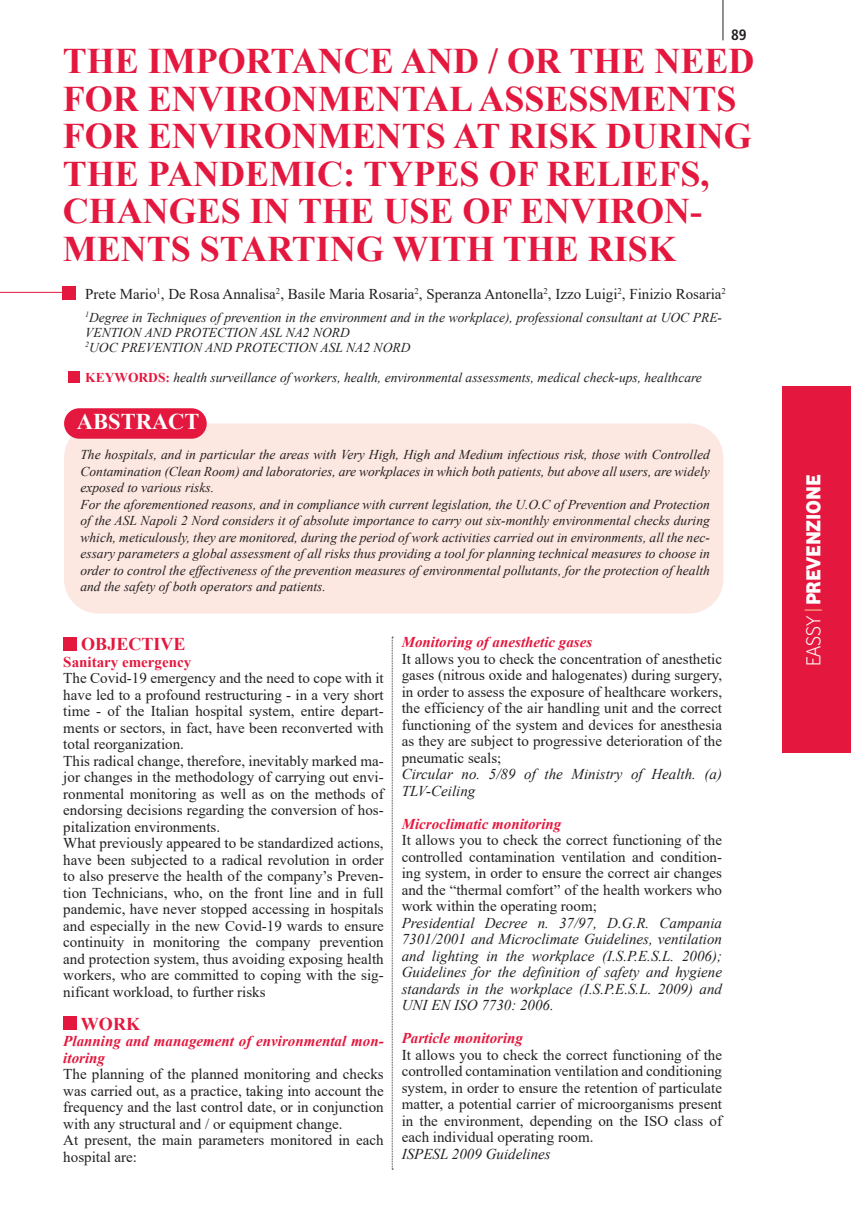
<style>
.page{position:relative;width:851px;height:1212px;background:#fff}
.page>*{position:absolute;margin:0;border:0;box-sizing:border-box;transform-origin:0 0}
.t1{font:700 36px/37.5px "Times New Roman";color:#e4183e}
.t2{font:700 22.5px "Times New Roman";color:#fff}
.t3{font:700 21px "Vodafone Lt";letter-spacing:-.01em;color:#fff}
.t4{font:700 18px "Times New Roman";color:#e4183e}
.t5{font:15px/16.5px "Times New Roman";color:#231f20;text-align:justify}
.t6{font:italic 15px/16.5px "Times New Roman";color:#231f20}
.t7{font:italic 700 15px/16.5px "Times New Roman";color:#e4183e}
.t8{font:700 15px "Times New Roman";color:#e4183e}
.t9{font:700 condensed 15px "Frutiger";color:#231f20}
.t10{font:italic 13.5px/16.5px "Times New Roman";color:#231f20}
.s1{font-weight:700;font-style:normal;color:#e4183e}
.s2{font-weight:400}
.s3{font-weight:400;color:#f8cd8c}
</style>
<div class="page">
<hr style="left:722px;top:0;width:1px;height:40px;background:#231f20">
<div style="left:782px;top:386px;width:68px;height:367px;background:#e4183e"></div>
<div style="left:64px;top:423px;width:659px;height:190px;background:#fce7e1;border-radius:34px"></div>
<div style="left:64px;top:408px;width:143px;height:31px;background:#e4183e;border-radius:15px"></div>
<hr style="left:0;top:292px;width:62px;height:1px;background:#e4183e">
<div style="left:62px;top:286px;width:13px;height:13px;background:#e4183e"></div>
<div style="left:68px;top:371px;width:11px;height:12px;background:#e4183e"></div>
<div style="left:63px;top:637px;width:14px;height:13px;background:#e4183e"></div>
<div style="left:63px;top:1016px;width:14px;height:14px;background:#e4183e"></div>
<svg style="left:392px;top:637px;width:1px;height:533px"></svg>
<p class="t9" style="left:731px;top:26px;width:17px">89</p>
<h1 class="t1" style="left:63px;top:41px;width:693px">THE IMPORTANCE AND / OR THE NEED<br>FOR ENVIRONMENTAL ASSESSMENTS<br>FOR ENVIRONMENTS AT RISK DURING<br>THE PANDEMIC: TYPES OF RELIEFS,<br>CHANGES IN THE USE OF ENVIRON-<br>MENTS STARTING WITH THE RISK</h1>
<p class="t5" style="left:85px;top:286px;width:642px">Prete Mario<sup>1</sup>, De Rosa Annalisa<sup>2</sup>, Basile Maria Rosaria<sup>2</sup>, Speranza Antonella<sup>2</sup>, Izzo Luigi<sup>2</sup>, Finizio Rosaria<sup>2</sup></p>
<p class="t10" style="left:85px;top:309px;width:638px;line-height:15px"><sup>1</sup>Degree in Techniques of prevention in the environment and in the workplace), professional consultant at UOC PRE-<br>VENTION AND PROTECTION ASL NA2 NORD<br><sup>2</sup>UOC PREVENTION AND PROTECTION ASL NA2 NORD</p>
<p class="t10" style="left:85px;top:369px;width:618px"><span class="s1">KEYWORDS:</span> health surveillance of workers, health, environmental assessments, medical check-ups, healthcare</p>
<h2 class="t2" style="left:77px;top:405px;width:124px">ABSTRACT</h2>
<p class="t10" style="left:80px;top:446px;width:631px">The hospitals, and in particular the areas with Very High, High and Medium infectious risk, those with Controlled Contamination (Clean Room) and laboratories, are workplaces in which both patients, but above all users, are widely exposed to various risks.<br>For the aforementioned reasons, and in compliance with current legislation, the U.O.C of Prevention and Protection of the ASL Napoli 2 Nord considers it of absolute importance to carry out six-monthly environmental checks during which, meticulously, they are monitored, during the period of work activities carried out in environments, all the nec&shy;essary parameters a global assessment of all risks thus providing a tool for planning technical measures to choose in order to control the effectiveness of the prevention measures of environmental pollutants, for the protection of health and the safety of both operators and patients.</p>
<p class="t4" style="left:81px;top:631px;width:106px">OBJECTIVE</p>
<p class="t8" style="left:63px;top:651px;width:129px">Sanitary emergency</p>
<p class="t5" style="left:63px;top:669px;width:322px;text-align:left">The Covid-19 emergency and the need to cope with it have led to a profound restructuring - in a very short time - of the Italian hospital system, entire depart&shy;ments or sectors, in fact, have been reconverted with total reorganization.<br>This radical change, therefore, inevitably marked ma&shy;jor changes in the methodology of carrying out envi&shy;ronmental monitoring as well as on the methods of endorsing decisions regarding the conversion of hos&shy;pitalization environments.<br>What previously appeared to be standardized actions, have been subjected to a radical revolution in order to also preserve the health of the company’s Preven&shy;tion Technicians, who, on the front line and in full pandemic, have never stopped accessing in hospitals and especially in the new Covid-19 wards to ensure continuity in monitoring the company prevention and protection system, thus avoiding exposing health workers, who are committed to coping with the sig&shy;nificant workload, to further risks</p>
<p class="t4" style="left:81px;top:1011px;width:61px">WORK</p>
<p class="t7" style="left:63px;top:1033px;width:322px">Planning and management of environmental mon&shy;itoring</p>
<p class="t5" style="left:63px;top:1065px;width:322px;text-align:left">The planning of the planned monitoring and checks was carried out, as a practice, taking into account the frequency and the last control date, or in conjunction with any structural and / or equipment change.<br>At present, the main parameters monitored in each hospital are:</p>
<p class="t7" style="left:401px;top:633px;width:192px">Monitoring of anesthetic gases</p>
<p class="t5" style="left:401px;top:650px;width:322px">It allows you to check the concentration of anesthetic gases (nitrous oxide and halogenates) during surgery, in order to assess the exposure of healthcare workers, the efficiency of the air handling unit and the correct functioning of the system and devices for anesthesia as they are subject to progressive deterioration of the pneumatic seals;</p>
<p class="t6" style="left:401px;top:765px;width:322px">Circular no. 5/89 of the Ministry of Health. (a)<br>TLV-Ceiling</p>
<p class="t7" style="left:401px;top:815px;width:161px">Microclimatic monitoring</p>
<p class="t5" style="left:401px;top:831px;width:322px">It allows you to check the correct functioning of the controlled contamination ventilation and condition&shy;ing system, in order to ensure the correct air changes and the “thermal comfort” of the health workers who work within the operating room;</p>
<p class="t6" style="left:401px;top:914px;width:322px;text-align:justify">Presidential Decree n. 37/97, D.G.R. Campania 7301/2001 and Microclimate Guidelines, ventilation and lighting in the workplace (I.S.P.E.S.L. 2006); Guidelines for the definition of safety and hygiene standards in the workplace (I.S.P.E.S.L. 2009) and UNI EN ISO 7730: 2006.</p>
<p class="t7" style="left:401px;top:1029px;width:123px">Particle monitoring</p>
<p class="t5" style="left:401px;top:1046px;width:322px">It allows you to check the correct functioning of the controlled contamination ventilation and conditioning system, in order to ensure the retention of particulate matter, a potential carrier of microorganisms present in the environment, depending on the ISO class of each individual operating room.</p>
<p class="t6" style="left:401px;top:1145px;width:150px">ISPESL 2009 Guidelines</p>
<h3 class="t3" style="left:800px;top:666px;width:193px;rotate:-90deg"><span class="s2">EASSY</span> <span class="s3">|</span> PREVENZIONE</h3>
</div>
